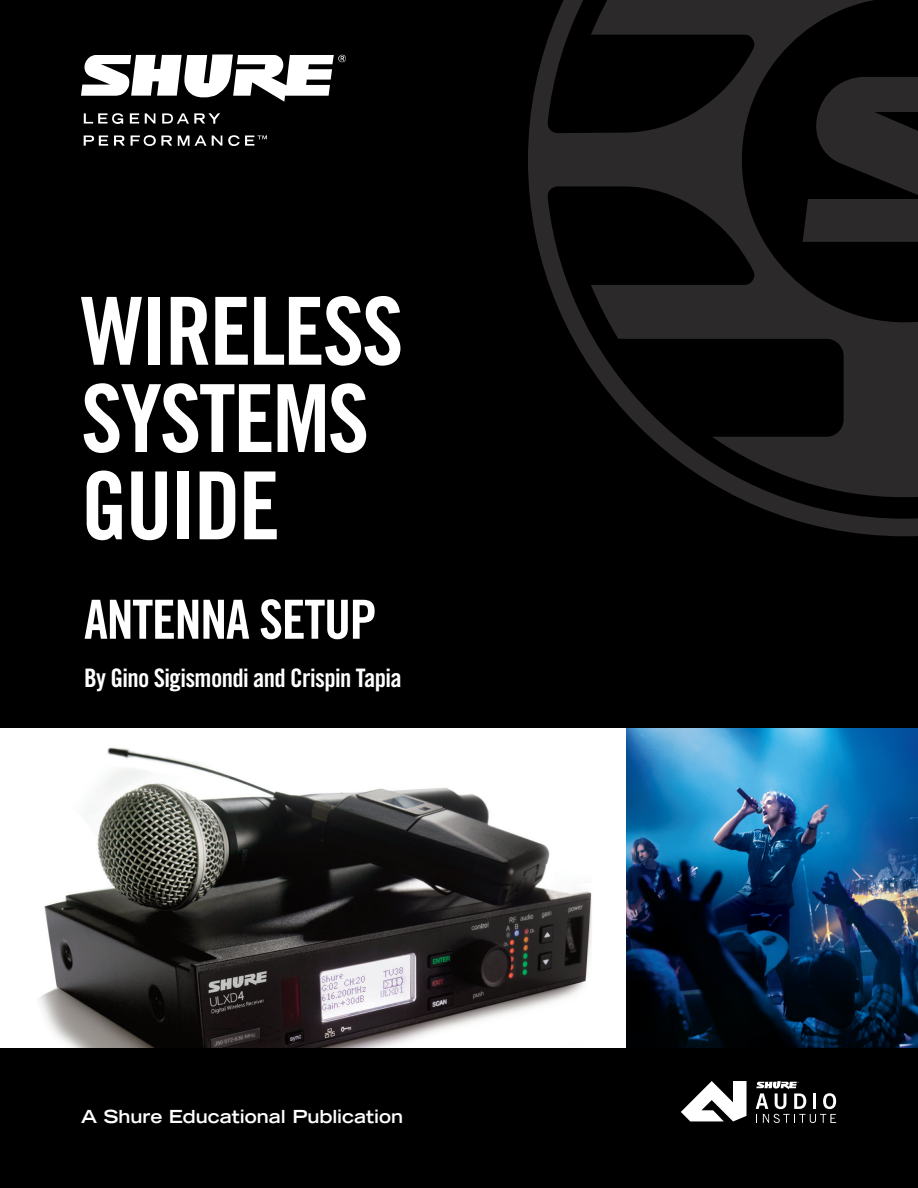
<style>
.page{position:relative;width:918px;height:1188px;background:#000}
.page>*{position:absolute;margin:0;border:0;box-sizing:border-box;transform-origin:0 0}
.t1{font:93.9px/87.3px "Trade Gothic Bold Cond Twenty";letter-spacing:-.025em;color:#fff}
.t2{font:54px "Trade Gothic Bold Cond Twenty";letter-spacing:-.025em;color:#fff}
.t3{font:25.5px "Trade Gothic Bold Cond Twenty";letter-spacing:-.025em;color:#fff}
.t4{font:700 expanded 18px "Trade Gothic LH";color:#fff}
</style>
<div class="page">
<svg style="left:81px;top:55px;width:265px;height:47px"></svg>
<svg style="left:84px;top:113px;width:39px;height:11px"></svg>
<svg style="left:130px;top:113px;width:9px;height:11px"></svg>
<svg style="left:145px;top:113px;width:10px;height:11px"></svg>
<svg style="left:162px;top:113px;width:58px;height:11px"></svg>
<svg style="left:84px;top:136px;width:24px;height:10px"></svg>
<svg style="left:114px;top:136px;width:11px;height:10px"></svg>
<svg style="left:131px;top:135px;width:41px;height:11px"></svg>
<svg style="left:178px;top:135px;width:44px;height:11px"></svg>
<svg style="left:228px;top:135px;width:39px;height:11px"></svg>
<svg style="left:528px;top:0;width:390px;height:536px"></svg>
<svg style="left:803px;top:77px;width:115px;height:165px"></svg>
<img style="left:625px;top:728px;width:293px;height:320px">
<div style="left:0;top:726px;width:625px;height:324px;background:#fff"></div>
<img style="left:39px;top:747px;width:553px;height:301px">
<div style="left:0;top:703px;width:918px;height:25px;background:#000"></div>
<div style="left:0;top:1048px;width:918px;height:25px;background:#000"></div>
<svg style="left:681px;top:1081px;width:66px;height:40px"></svg>
<svg style="left:756px;top:1082px;width:80px;height:41px"></svg>
<h1 class="t1" style="left:81px;top:295px;width:324px">WIRELESS<br>SYSTEMS<br>GUIDE</h1>
<h2 class="t2" style="left:84px;top:600px;width:294px">ANTENNA SETUP</h2>
<p class="t3" style="left:84px;top:668px;width:319px">By Gino Sigismondi and Crispin Tapia</p>
<p class="t4" style="left:81px;top:1110px;width:324px">A Shure Educational Publication</p>
</div>
